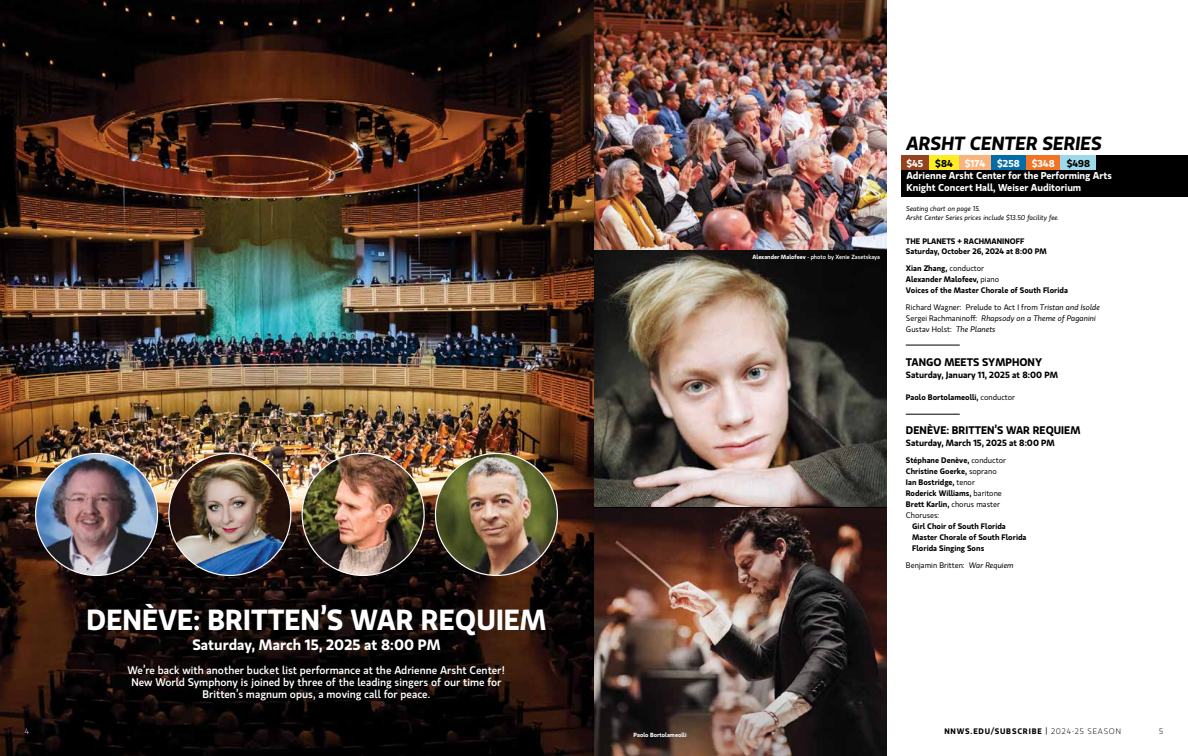
<style>
.page{position:relative;width:1188px;height:756px;background:#fff}
.page>*{position:absolute;margin:0;border:0;box-sizing:border-box;transform-origin:0 0}
.t1{font:600 29px "Gloriola Std";color:#fff}
.t2{font:italic 600 19px "Gloriola Std";color:#000}
.t3{font:600 15px "Gloriola Std";color:#fff}
.t4{font:500 11px/12px "Gloriola Std";color:#fff;text-align:center}
.t5{font:600 11px "Gloriola Std";color:#000}
.t6{font:600 10px/12px "Gloriola Std";color:#fff}
.t7{font:600 9px "Gloriola Std";color:#000}
.t8{font:600 8px/11px "Gloriola Std";color:#000}
.t9{font:8px/11px "Gloriola Std";color:#000}
.t10{font:600 8px "Gloriola Std";letter-spacing:.1em;color:#000}
.t11{font:300 8px "Gloriola Std";color:#000}
.t12{font:300 8px "Gloriola Std";color:#fff}
.t13{font:italic 7px/9px "Gloriola Std";color:#000}
.t14{font:500 6px "Gloriola Std";color:#fff}
.t15{font:600 6px "Gloriola Std";color:#fff}
.s1{font-weight:600}
.s2{color:#000}
.s3{font-weight:400}
.s4{font-style:italic}
.s5{font-weight:300}
</style>
<div class="page">
<div style="left:901px;top:156px;width:287px;height:41px;background:#000"></div>
<div style="left:901px;top:156px;width:28px;height:14px;background:#944220"></div>
<div style="left:1026px;top:156px;width:35px;height:14px;background:#f27323"></div>
<div style="left:1061px;top:156px;width:35px;height:14px;background:#9dd9eb"></div>
<div style="left:959px;top:156px;width:32px;height:14px;background:#fab37c"></div>
<div style="left:991px;top:156px;width:35px;height:14px;background:#046ca7"></div>
<div style="left:929px;top:156px;width:30px;height:14px;background:#fcee22"></div>
<img style="left:594px;top:250px;width:292px;height:258px">
<img style="left:594px;top:0;width:292px;height:249px">
<img style="left:594px;top:508px;width:292px;height:248px">
<hr style="left:906px;top:345px;width:54px;height:1px;background:#000">
<hr style="left:906px;top:414px;width:54px;height:1px;background:#000">
<img style="left:0;top:0;width:594px;height:756px">
<img style="left:36px;top:453px;width:122px;height:122px;border-radius:61px">
<img style="left:169px;top:453px;width:122px;height:122px;border-radius:61px">
<img style="left:302px;top:453px;width:122px;height:122px;border-radius:61px">
<img style="left:435px;top:453px;width:122px;height:122px;border-radius:61px">
<p class="t12" style="left:25px;top:726px;width:6px">4</p>
<h1 class="t1" style="left:86px;top:599px;width:461px">DENÈVE: BRITTEN’S WAR REQUIEM</h1>
<h3 class="t3" style="left:192px;top:634px;width:250px">Saturday, March 15, 2025 at 8:00 PM</h3>
<h3 class="t4" style="left:128px;top:664px;width:379px">We’re back with another bucket list performance at the Adrienne Arsht Center!<br>New World Symphony is joined by three of the leading singers of our time for<br>Britten’s magnum opus, a moving call for peace.</h3>
<p class="t15" style="left:634px;top:730px;width:54px">Paolo Bortolameolli</p>
<p class="t14" style="left:753px;top:253px;width:129px"><span class="s1">Alexander Malofeev</span> - photo by Xenie Zasetskaya</p>
<h2 class="t2" style="left:906px;top:130px;width:197px">ARSHT CENTER SERIES</h2>
<p class="t6" style="left:906px;top:157px;width:207px">$45 <span class="s2">$84</span> $174 $258 $348 <span class="s2">$498<br></span>Adrienne Arsht Center for the Performing Arts<br>Knight Concert Hall, Weiser Auditorium</p>
<p class="t13" style="left:906px;top:204px;width:154px">Seating chart on page 15.<br>Arsht Center Series prices include $13.50 facility fee.</p>
<p class="t8" style="left:906px;top:236px;width:142px;line-height:10px">THE PLANETS + RACHMANINOFF<br>Saturday, October 26, 2024 at 8:00 PM</p>
<p class="t8" style="left:906px;top:262px;width:163px">Xian Zhang, <span class="s3">conductor<br></span>Alexander Malofeev, <span class="s3">piano<br></span>Voices of the Master Chorale of South Florida</p>
<p class="t9" style="left:906px;top:301px;width:196px">Richard Wagner: Prelude to Act I from <span class="s4">Tristan and Isolde<br></span>Sergei Rachmaninoff: <span class="s4">Rhapsody on a Theme of Paganini<br></span>Gustav Holst: <span class="s4">The Planets</span></p>
<h3 class="t5" style="left:906px;top:354px;width:138px">TANGO MEETS SYMPHONY</h3>
<p class="t7" style="left:906px;top:368px;width:154px">Saturday, January 11, 2025 at 8:00 PM</p>
<p class="t8" style="left:906px;top:391px;width:111px">Paolo Bortolameolli, <span class="s3">conductor</span></p>
<h3 class="t5" style="left:906px;top:422px;width:176px">DENÈVE: BRITTEN’S WAR REQUIEM</h3>
<p class="t7" style="left:906px;top:436px;width:150px">Saturday, March 15, 2025 at 8:00 PM</p>
<p class="t8" style="left:906px;top:454px;width:102px">Stéphane Denève, <span class="s3">conductor<br></span>Christine Goerke, <span class="s3">soprano<br></span>Ian Bostridge, <span class="s3">tenor<br></span>Roderick Williams, <span class="s3">baritone<br></span>Brett Karlin, <span class="s3">chorus master<br>Choruses:</span></p>
<p class="t8" style="left:912px;top:520px;width:116px">Girl Choir of South Florida<br>Master Chorale of South Florida<br>Florida Singing Sons</p>
<p class="t9" style="left:906px;top:559px;width:109px">Benjamin Britten: <span class="s4">War Requiem</span></p>
<p class="t10" style="left:944px;top:726px;width:178px">NNWS.EDU/SUBSCRIBE <span class="s3">|</span> <span class="s5">2024-25 SEASON</span></p>
<p class="t11" style="left:1159px;top:726px;width:5px">5</p>
</div>
